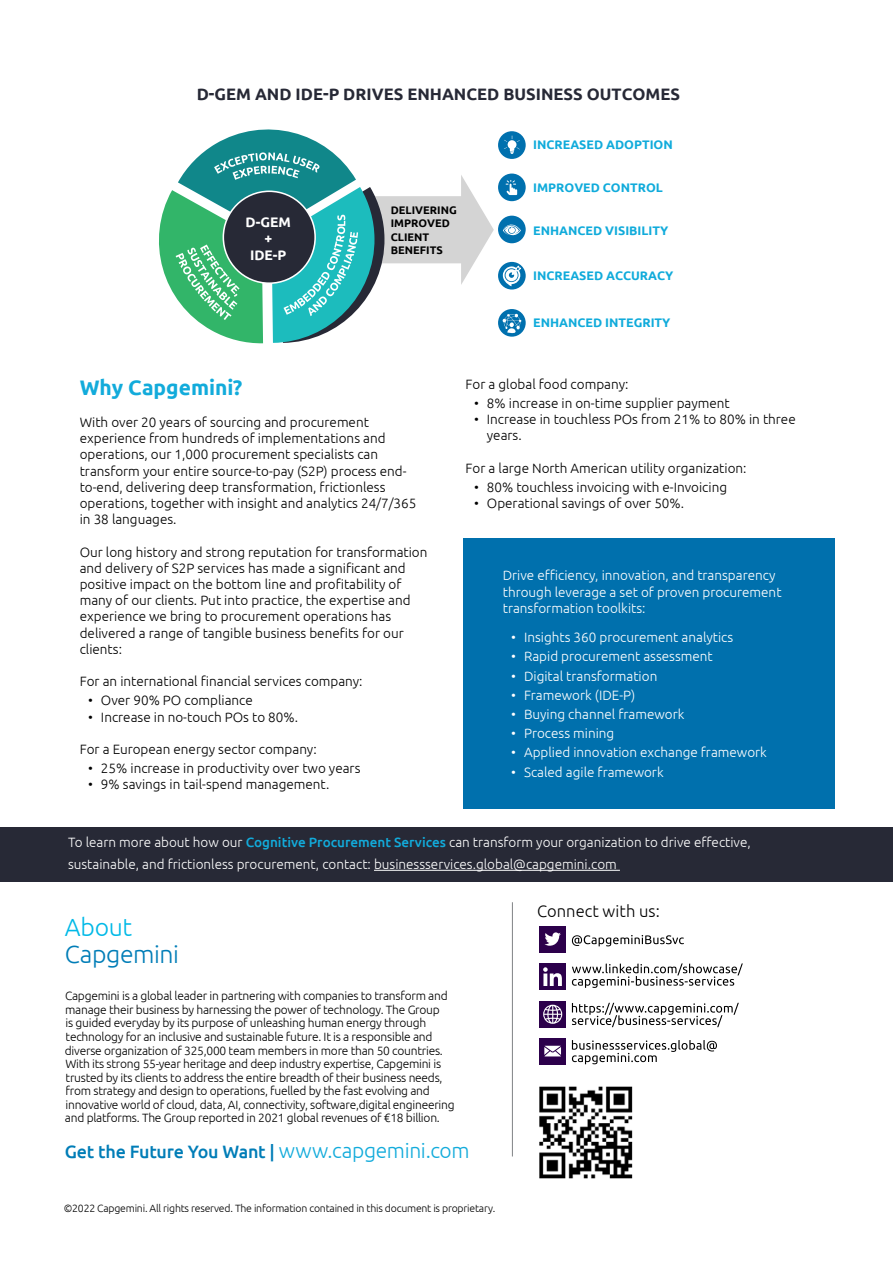
<style>
.page{position:relative;width:893px;height:1263px;background:#fff}
.page>*{position:absolute;margin:0;border:0;box-sizing:border-box;transform-origin:0 0}
.t1{font:300 24.75px "Ubuntu";letter-spacing:-.015em;color:#007db7}
.t2{font:300 24.75px "Ubuntu";letter-spacing:-.015em;color:#00b9e7}
.t3{font:700 21px "Ubuntu";color:#12abdb}
.t4{font:500 17.85px "Ubuntu";letter-spacing:-.015em;color:#007db7}
.t5{font:700 16.5px "Ubuntu";color:#272936}
.t6{font:300 16.5px "Ubuntu";color:#000}
.t7{font:700 13.8px/16.5px "Ubuntu";color:#fff;text-align:center}
.t8{font:300 13.5px/16.2px "Ubuntu";color:#000}
.t9{font:300 13.5px/16.2px "Ubuntu";color:#fff}
.t10{font:700 12.45px "Ubuntu";color:#10abdb}
.t11{font:300 12px/13.5px "Ubuntu";letter-spacing:-.02em;color:#000}
.t12{font:700 10.95px/13.2px "Ubuntu";color:#000}
.t13{font:300 10.5px "Ubuntu";letter-spacing:-.02em;color:#000}
.s1{font-weight:500;color:#12abdb}
.s2{font-weight:300;font-size:21px;color:#12abdb}
</style>
<div class="page">
<div style="left:463px;top:538px;width:372px;height:271px;background:#0070ad"></div>
<div style="left:0;top:827px;width:893px;height:55px;background:#272936"></div>
<div style="left:540px;top:926px;width:26px;height:26px;background:#2c004b"></div>
<svg style="left:544px;top:932px;width:140px;height:15px"></svg>
<svg style="left:540px;top:963px;width:203px;height:27px"></svg>
<svg style="left:539px;top:1001px;width:200px;height:27px"></svg>
<svg style="left:539px;top:1038px;width:178px;height:27px"></svg>
<hr style="left:512px;top:902px;width:1px;height:254px;background:#808285">
<img style="left:539px;top:1086px;width:94px;height:93px">
<hr style="left:374px;top:870px;width:246px;height:1px;background:#fff">
<svg style="left:159px;top:129px;width:335px;height:215px"></svg>
<div style="left:223px;top:191px;width:92px;height:92px;background:#272936;border-radius:50%"></div>
<div style="left:223px;top:191px;width:93px;height:93px;border:2px solid #fff;border-radius:50%"></div>
<div style="left:498px;top:131px;width:28px;height:28px;background:#0070ae;border-radius:50%"></div>
<svg style="left:504px;top:136px;width:16px;height:18px"></svg>
<div style="left:498px;top:174px;width:28px;height:27px;background:#0070ae;border-radius:50%"></div>
<svg style="left:506px;top:180px;width:11px;height:15px"></svg>
<div style="left:498px;top:216px;width:28px;height:27px;background:#0070ae;border-radius:50%"></div>
<svg style="left:503px;top:224px;width:18px;height:11px"></svg>
<svg style="left:498px;top:262px;width:28px;height:28px"></svg>
<svg style="left:503px;top:266px;width:18px;height:20px"></svg>
<svg style="left:498px;top:309px;width:28px;height:28px"></svg>
<svg style="left:503px;top:314px;width:18px;height:19px"></svg>
<p class="t5" style="left:197px;top:84px;width:485px">D-GEM AND IDE-P DRIVES ENHANCED BUSINESS OUTCOMES</p>
<p class="t7" style="left:246px;top:213px;width:47px">D-GEM +<br>IDE-P</p>
<p class="t12" style="left:391px;top:204px;width:68px">DELIVERING<br>IMPROVED<br>CLIENT<br>BENEFITS</p>
<p class="t10" style="left:533px;top:137px;width:141px">INCREASED ADOPTION</p>
<p class="t10" style="left:533px;top:180px;width:131px">IMPROVED CONTROL</p>
<p class="t10" style="left:533px;top:223px;width:137px">ENHANCED VISIBILITY</p>
<p class="t10" style="left:533px;top:268px;width:142px">INCREASED ACCURACY</p>
<p class="t10" style="left:533px;top:315px;width:139px">ENHANCED INTEGRITY</p>
<h2 class="t3" style="left:80px;top:374px;width:164px">Why Capgemini?</h2>
<p class="t8" style="left:80px;top:414px;width:338px">With over 20 years of sourcing and procurement experience from hundreds of implementations and operations, our 1,000 procurement specialists can transform your entire source-to-pay (S2P) process end&shy;to-end, delivering deep transformation, frictionless operations, together with insight and analytics 24/7/365 in 38 languages.</p>
<p class="t8" style="left:80px;top:543px;width:349px">Our long history and strong reputation for transformation and delivery of S2P services has made a significant and positive impact on the bottom line and profitability of many of our clients. Put into practice, the expertise and experience we bring to procurement operations has delivered a range of tangible business benefits for our clients:</p>
<p class="t8" style="left:80px;top:673px;width:284px">For an international financial services company:</p>
<p class="t8" style="left:88px;top:692px;width:166px">• Over 90% PO compliance</p>
<p class="t8" style="left:88px;top:708px;width:211px">• Increase in no-touch POs to 80%.</p>
<p class="t8" style="left:80px;top:741px;width:238px">For a European energy sector company:</p>
<p class="t8" style="left:88px;top:760px;width:274px">• 25% increase in productivity over two years</p>
<p class="t8" style="left:88px;top:776px;width:243px">• 9% savings in tail-spend management.</p>
<p class="t8" style="left:466px;top:376px;width:164px">For a global food company:</p>
<p class="t8" style="left:474px;top:395px;width:257px">• 8% increase in on-time supplier payment</p>
<p class="t8" style="left:487px;top:411px;width:310px;text-indent:-13px">• Increase in touchless POs from 21% to 80% in three years.</p>
<p class="t8" style="left:466px;top:460px;width:282px">For a large North American utility organization:</p>
<p class="t8" style="left:474px;top:479px;width:254px">• 80% touchless invoicing with e-Invoicing</p>
<p class="t8" style="left:474px;top:495px;width:211px">• Operational savings of over 50%.</p>
<p class="t9" style="left:503px;top:567px;width:280px">Drive efficiency, innovation, and transparency through leverage a set of proven procurement transformation toolkits:</p>
<p class="t9" style="left:511px;top:629px;width:224px">• Insights 360 procurement analytics</p>
<p class="t9" style="left:511px;top:648px;width:203px">• Rapid procurement assessment</p>
<p class="t9" style="left:511px;top:667px;width:148px">• Digital transformation</p>
<p class="t9" style="left:511px;top:687px;width:125px">• Framework (IDE-P)</p>
<p class="t9" style="left:511px;top:706px;width:175px">• Buying channel framework</p>
<p class="t9" style="left:511px;top:725px;width:105px">• Process mining</p>
<p class="t9" style="left:511px;top:744px;width:257px">• Applied innovation exchange framework</p>
<p class="t9" style="left:511px;top:763px;width:154px">• Scaled agile framework</p>
<p class="t9" style="left:68px;top:831px;width:684px;line-height:21.6px">To learn more about how our <span class="s1">Cognitive Procurement Services</span> can transform your organization to drive effective, sustainable, and frictionless procurement, contact: businessservices.global@capgemini.com</p>
<h1 class="t2" style="left:65px;top:912px;width:69px">About</h1>
<h1 class="t1" style="left:65px;top:940px;width:116px">Capgemini</h1>
<p class="t11" style="left:65px;top:989px;width:391px">Capgemini is a global leader in partnering with companies to transform and manage their business by harnessing the power of technology. The Group<br>is guided everyday by its purpose of unleashing human energy through technology for an inclusive and sustainable future. It is a responsible and diverse organization of 325,000 team members in more than 50 countries.<br>With its strong 55-year heritage and deep industry expertise, Capgemini is trusted by its clients to address the entire breadth of their business needs, from strategy and design to operations, fuelled by the fast evolving and innovative world of cloud, data, AI, connectivity, software,digital engineering and platforms. The Group reported in 2021 global revenues of €18 billion.</p>
<h3 class="t4" style="left:65px;top:1140px;width:406px">Get the Future You Want | <span class="s2">www.capgemini.com</span></h3>
<p class="t13" style="left:64px;top:1201px;width:433px">©2022 Capgemini. All rights reserved. The information contained in this document is proprietary.</p>
<p class="t6" style="left:537px;top:901px;width:124px">Connect with us:</p>
</div>
